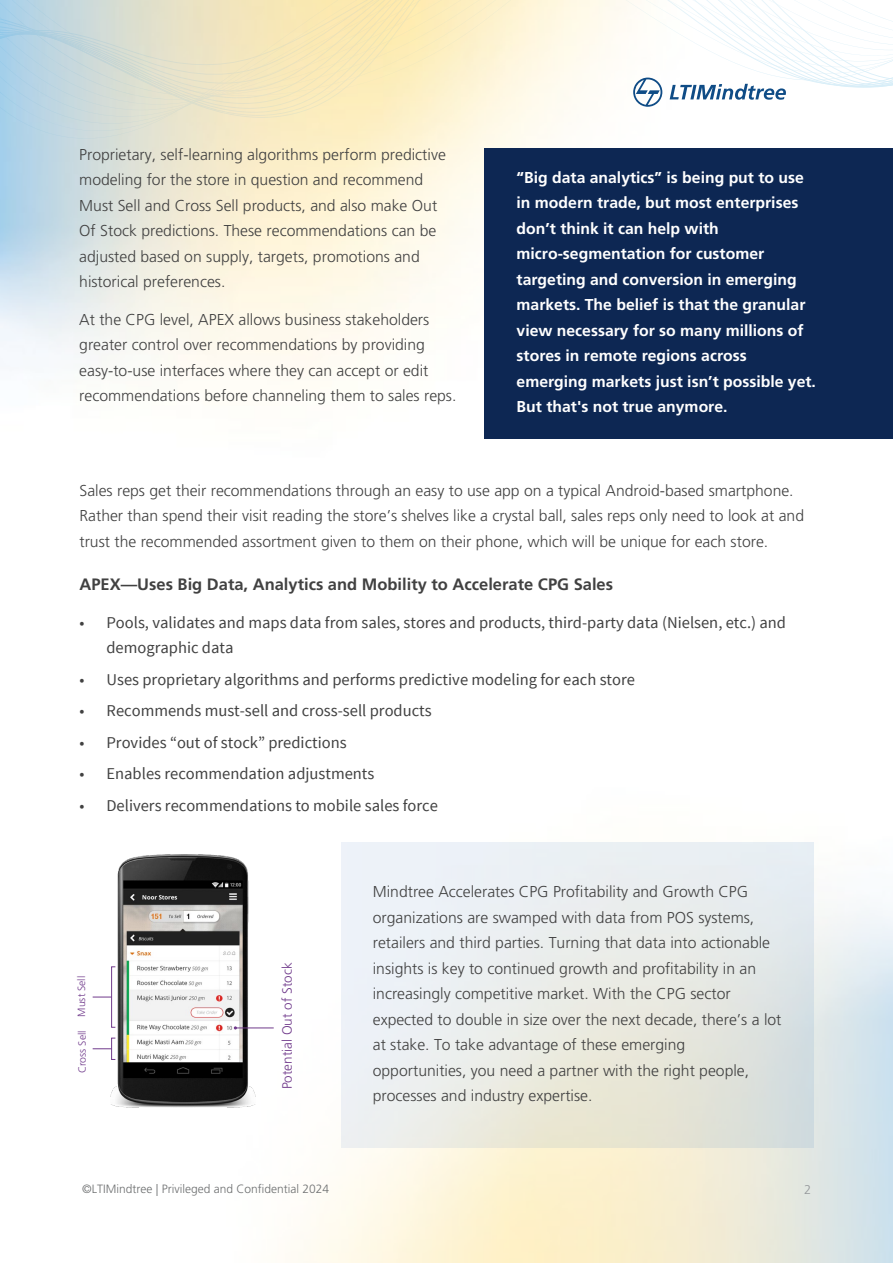
<style>
.page{position:relative;width:893px;height:1263px;background:#fff}
.page>*{position:absolute;margin:0;border:0;box-sizing:border-box;transform-origin:0 0}
.t1{font:16.5px/25.5px "Source Sans Pro";color:#414141}
.t2{font:700 16.5px "Frutiger LT Pro";color:#414141}
.t3{font:300 15.75px/25.5px "Frutiger LT Pro";color:#414141}
.t4{font:700 15.75px/25.5px "Frutiger LT Pro";color:#fff}
.t5{font:300 13.5px "Frutiger LT Pro";color:#703a8b}
.t6{font:300 12.75px "Frutiger LT Pro";color:#95989a}
.t7{font:300 12px "Frutiger LT Pro";color:#6d6f70}
.t8{font:300 10.5px "Frutiger LT Pro";color:#703a8b}
</style>
<div class="page">
<svg style="left:341px;top:842px;width:473px;height:306px;background:#e7ebe9"></svg>
<img style="left:229px;top:138px;width:664px;height:301px">
<svg style="left:229px;top:127px;width:328px;height:11px;background:#fcf2d3"></svg>
<svg style="left:229px;top:0;width:664px;height:127px"></svg>
<svg style="left:633px;top:78px;width:29px;height:29px"></svg>
<svg style="left:670px;top:84px;width:116px;height:16px"></svg>
<div style="left:485px;top:148px;width:408px;height:290px;background:#0d2753"></div>
<img style="left:111px;top:854px;width:144px;height:253px">
<hr style="left:235px;top:1028px;width:39px;height:1px;background:#703a8b">
<svg style="left:93px;top:1037px;width:23px;height:23px"></svg>
<svg style="left:93px;top:966px;width:23px;height:62px"></svg>
<p class="t3" style="left:79px;top:142px;width:368px">Proprietary, self-learning algorithms perform predictive modeling for the store in question and recommend Must Sell and Cross Sell products, and also make Out Of Stock predictions. These recommendations can be adjusted based on supply, targets, promotions and historical preferences.</p>
<p class="t3" style="left:79px;top:307px;width:379px">At the CPG level, APEX allows business stakeholders greater control over recommendations by providing easy-to-use interfaces where they can accept or edit recommendations before channeling them to sales reps.</p>
<p class="t4" style="left:517px;top:164px;width:301px">“Big data analytics” is being put to use in modern trade, but most enterprises don’t think it can help with micro-segmentation for customer targeting and conversion in emerging markets. The belief is that the granular view necessary for so many millions of stores in remote regions across emerging markets just isn’t possible yet.<br>But that's not true anymore.</p>
<p class="t3" style="left:79px;top:477px;width:726px">Sales reps get their recommendations through an easy to use app on a typical Android-based smartphone.<br>Rather than spend their visit reading the store’s shelves like a crystal ball, sales reps only need to look at and trust the recommended assortment given to them on their phone, which will be unique for each store.</p>
<p class="t2" style="left:79px;top:575px;width:535px">APEX—Uses Big Data, Analytics and Mobility to Accelerate CPG Sales</p>
<p class="t1" style="left:106px;top:610px;width:681px;text-indent:-27px">• Pools, validates and maps data from sales, stores and products, third-party data (Nielsen, etc.) and demographic data</p>
<p class="t1" style="left:79px;top:667px;width:557px">• Uses proprietary algorithms and performs predictive modeling for each store</p>
<p class="t1" style="left:79px;top:698px;width:354px">• Recommends must-sell and cross-sell products</p>
<p class="t1" style="left:79px;top:730px;width:269px">• Provides “out of stock” predictions</p>
<p class="t1" style="left:79px;top:761px;width:296px">• Enables recommendation adjustments</p>
<p class="t1" style="left:79px;top:793px;width:360px">• Delivers recommendations to mobile sales force</p>
<p class="t8" style="left:75px;top:1017px;width:42px;rotate:-90deg">Must Sell</p>
<p class="t8" style="left:76px;top:1073px;width:44px;rotate:-90deg">Cross Sell</p>
<p class="t5" style="left:279px;top:1089px;width:128px;rotate:-90deg">Potential Out of Stock</p>
<p class="t3" style="left:373px;top:879px;width:410px">Mindtree Accelerates CPG Profitability and Growth CPG organizations are swamped with data from POS systems, retailers and third parties. Turning that data into actionable insights is key to continued growth and profitability in an increasingly competitive market. With the CPG sector expected to double in size over the next decade, there’s a lot at stake. To take advantage of these emerging opportunities, you need a partner with the right people, processes and industry expertise.</p>
<p class="t7" style="left:82px;top:1182px;width:248px">©LTIMindtree | Privileged and Confidential 2024</p>
<p class="t6" style="left:804px;top:1182px;width:9px">2</p>
</div>
